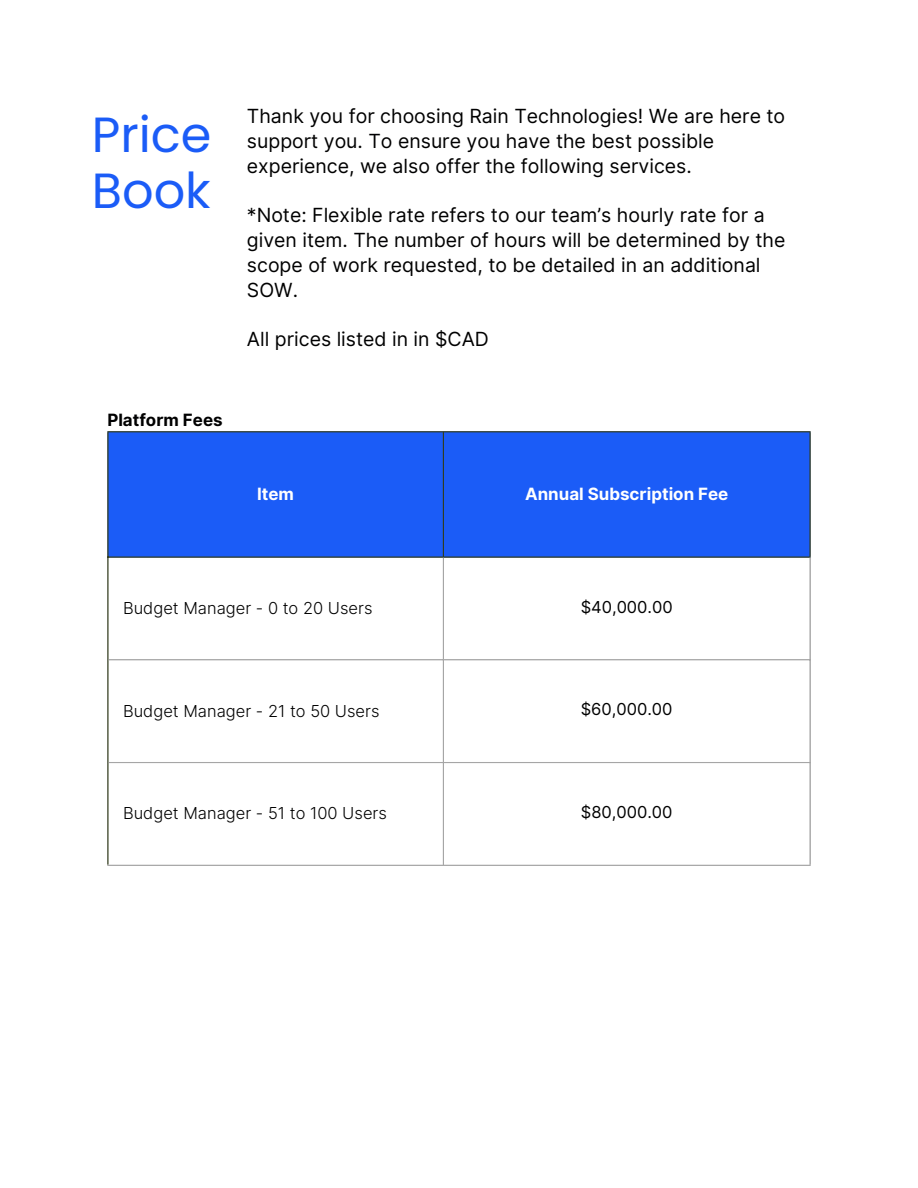
<style>
.page{position:relative;width:918px;height:1188px;background:#fff}
.page>*{position:absolute;margin:0;border:0;box-sizing:border-box;transform-origin:0 0}
.t1{font:49.35px/56.2px "Poppins";color:#1b5cf7}
.t2{font:19.5px/24.8px "Inter";color:#000001}
.t3{font:700 16.95px "Inter";color:#fff}
.t4{font:700 16.95px "Inter";color:#000001}
.t5{font:300 16.5px "Inter";color:#000}
.t6{font:16.5px "Inter";color:#000}
</style>
<div class="page">
<div style="left:109px;top:432px;width:700px;height:125px;background:#1b5cf7"></div>
<hr style="left:107px;top:432px;width:2px;height:433px;background:#323d1c">
<hr style="left:443px;top:432px;width:1px;height:125px;background:#323d1c">
<hr style="left:809px;top:432px;width:2px;height:125px;background:#323d1c">
<hr style="left:107px;top:431px;width:704px;height:1px;background:#323d1c">
<hr style="left:107px;top:557px;width:704px;height:1px;background:#323d1c">
<hr style="left:443px;top:558px;width:1px;height:307px;background:#a6a6a6">
<hr style="left:809px;top:558px;width:2px;height:307px;background:#a6a6a6">
<hr style="left:109px;top:659px;width:702px;height:1px;background:#a6a6a6">
<hr style="left:109px;top:762px;width:702px;height:1px;background:#a6a6a6">
<hr style="left:107px;top:865px;width:704px;height:1px;background:#a6a6a6">
<h1 class="t1" style="left:92px;top:106px;width:121px">Price<br>Book</h1>
<p class="t2" style="left:247px;top:104px;width:540px">Thank you for choosing Rain Technologies! We are here to support you. To ensure you have the best possible experience, we also offer the following services.</p>
<p class="t2" style="left:247px;top:203px;width:540px">*Note: Flexible rate refers to our team’s hourly rate for a given item. The number of hours will be determined by the scope of work requested, to be detailed in an additional SOW.</p>
<p class="t2" style="left:247px;top:327px;width:243px">All prices listed in in $CAD</p>
<p class="t4" style="left:107px;top:410px;width:117px">Platform Fees</p>
<p class="t3" style="left:257px;top:484px;width:38px">Item</p>
<p class="t3" style="left:525px;top:484px;width:205px">Annual Subscription Fee</p>
<p class="t5" style="left:123px;top:598px;width:251px">Budget Manager - 0 to 20 Users</p>
<p class="t6" style="left:581px;top:597px;width:94px">$40,000.00</p>
<p class="t5" style="left:123px;top:701px;width:258px">Budget Manager - 21 to 50 Users</p>
<p class="t6" style="left:581px;top:700px;width:93px">$60,000.00</p>
<p class="t5" style="left:123px;top:803px;width:265px">Budget Manager - 51 to 100 Users</p>
<p class="t6" style="left:581px;top:802px;width:93px">$80,000.00</p>
</div>
